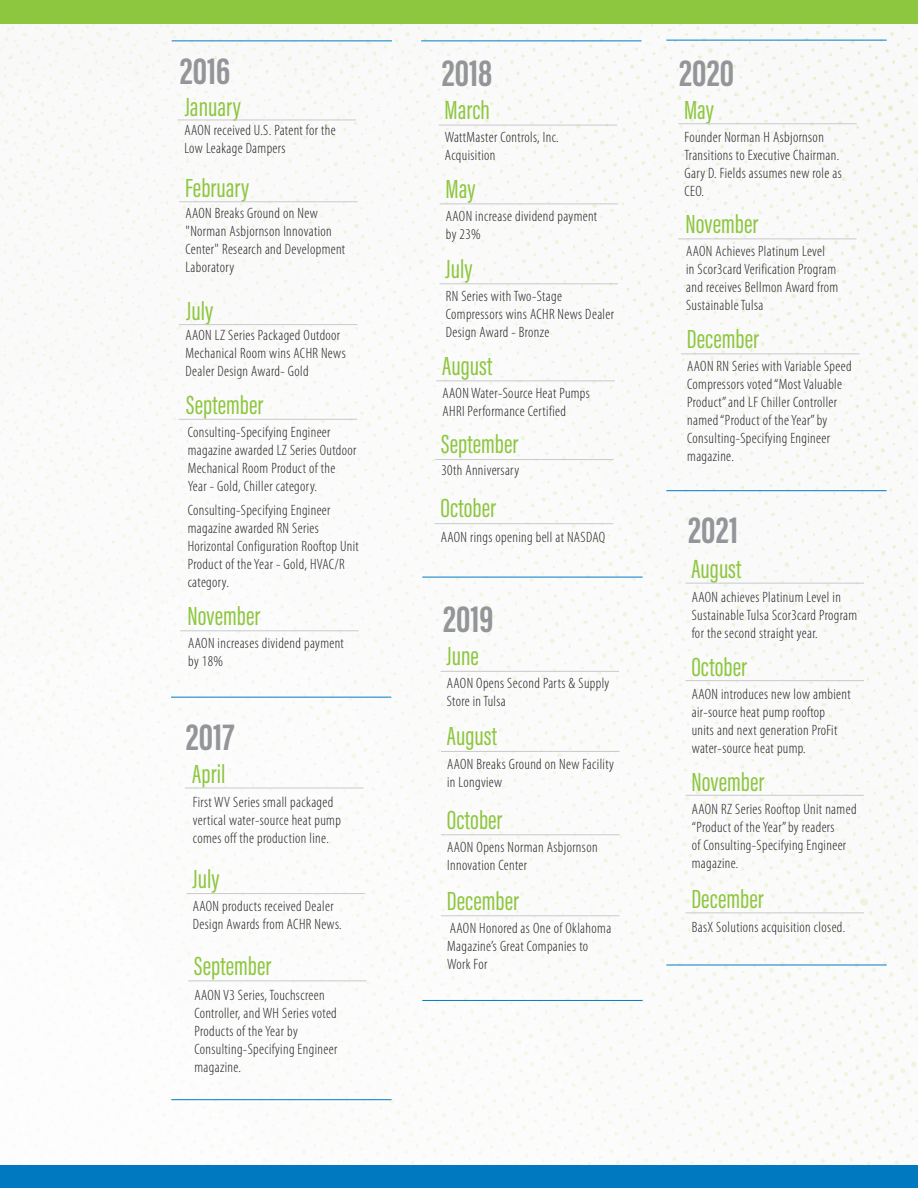
<style>
.page{position:relative;width:918px;height:1188px;background:#fff}
.page>*{position:absolute;margin:0;border:0;box-sizing:border-box;transform-origin:0 0}
.t1{font:700 39px "Acumin Pro Extra Cond";letter-spacing:.005em;color:#939598}
.t2{font:27px "Acumin Pro Extra Cond";color:#8dc63f}
.t3{font:300 condensed 15px/18px "Myriad Pro";letter-spacing:.025em;color:#231f20}
</style>
<div class="page">
<img style="left:0;top:23px;width:918px;height:1142px">
<hr style="left:178px;top:120px;width:178px;height:1px;background:#c9cacc">
<hr style="left:179px;top:201px;width:179px;height:1px;background:#c9cacc">
<hr style="left:179px;top:324px;width:178px;height:1px;background:#c9cacc">
<hr style="left:179px;top:419px;width:178px;height:1px;background:#c9cacc">
<hr style="left:180px;top:630px;width:179px;height:1px;background:#c9cacc">
<hr style="left:185px;top:788px;width:178px;height:1px;background:#c9cacc">
<hr style="left:187px;top:893px;width:178px;height:1px;background:#c9cacc">
<hr style="left:188px;top:981px;width:179px;height:1px;background:#c9cacc">
<hr style="left:439px;top:125px;width:178px;height:1px;background:#c9cacc">
<hr style="left:440px;top:204px;width:178px;height:1px;background:#c9cacc">
<hr style="left:440px;top:283px;width:178px;height:1px;background:#c9cacc">
<hr style="left:436px;top:381px;width:179px;height:1px;background:#c9cacc">
<hr style="left:435px;top:459px;width:179px;height:1px;background:#c9cacc">
<hr style="left:435px;top:523px;width:178px;height:1px;background:#c9cacc">
<hr style="left:441px;top:671px;width:178px;height:1px;background:#c9cacc">
<hr style="left:441px;top:751px;width:178px;height:1px;background:#c9cacc">
<hr style="left:441px;top:834px;width:178px;height:1px;background:#c9cacc">
<hr style="left:441px;top:915px;width:178px;height:1px;background:#c9cacc">
<hr style="left:678px;top:123px;width:179px;height:1px;background:#c9cacc">
<hr style="left:678px;top:238px;width:179px;height:1px;background:#c9cacc">
<hr style="left:681px;top:354px;width:179px;height:1px;background:#c9cacc">
<div style="left:0;top:0;width:918px;height:23px;background:#8dc63f"></div>
<div style="left:0;top:1165px;width:918px;height:23px;background:#0079c1"></div>
<hr style="left:171px;top:697px;width:220px;height:1px;background:#007dc5">
<hr style="left:171px;top:1099px;width:221px;height:1px;background:#007dc5">
<hr style="left:172px;top:40px;width:220px;height:1px;background:#007dc5">
<hr style="left:421px;top:40px;width:221px;height:1px;background:#007dc5">
<hr style="left:422px;top:577px;width:221px;height:1px;background:#007dc5">
<hr style="left:422px;top:1000px;width:221px;height:1px;background:#007dc5">
<hr style="left:666px;top:40px;width:221px;height:1px;background:#007dc5">
<hr style="left:666px;top:490px;width:221px;height:1px;background:#007dc5">
<hr style="left:666px;top:965px;width:221px;height:1px;background:#007dc5">
<hr style="left:685px;top:583px;width:179px;height:1px;background:#c9cacc">
<hr style="left:685px;top:680px;width:179px;height:1px;background:#c9cacc">
<hr style="left:685px;top:795px;width:179px;height:1px;background:#c9cacc">
<hr style="left:685px;top:912px;width:179px;height:1px;background:#c9cacc">
<h1 class="t1" style="left:180px;top:47px;width:52px">2016</h1>
<h2 class="t2" style="left:185px;top:91px;width:58px">January</h2>
<p class="t3" style="left:184px;top:121px;width:153px">AAON received U.S. Patent for the<br>Low Leakage Dampers</p>
<h2 class="t2" style="left:185px;top:172px;width:66px">February</h2>
<p class="t3" style="left:186px;top:204px;width:161px">AAON Breaks Ground on New "Norman Asbjornson Innovation<br>Center" Research and Development<br>Laboratory</p>
<h2 class="t2" style="left:186px;top:294px;width:29px">July</h2>
<p class="t3" style="left:186px;top:326px;width:162px">AAON LZ Series Packaged Outdoor<br>Mechanical Room wins ACHR News<br>Dealer Design Award- Gold</p>
<h2 class="t2" style="left:186px;top:389px;width:79px">September</h2>
<p class="t3" style="left:188px;top:423px;width:170px">Consulting-Specifying Engineer magazine awarded LZ Series Outdoor<br>Mechanical Room Product of the<br>Year - Gold, Chiller category.</p>
<p class="t3" style="left:188px;top:501px;width:173px">Consulting-Specifying Engineer magazine awarded RN Series<br>Horizontal Configuration Rooftop Unit<br>Product of the Year - Gold, HVAC/R category.</p>
<h2 class="t2" style="left:188px;top:600px;width:74px">November</h2>
<p class="t3" style="left:188px;top:633px;width:157px">AAON increases dividend payment by 18%</p>
<h1 class="t1" style="left:186px;top:713px;width:50px">2017</h1>
<h2 class="t2" style="left:192px;top:757px;width:34px">April</h2>
<p class="t3" style="left:193px;top:793px;width:150px">First WV Series small packaged vertical water-source heat pump comes off the production line.</p>
<h2 class="t2" style="left:192px;top:862px;width:29px">July</h2>
<p class="t3" style="left:193px;top:896px;width:150px">AAON products received Dealer<br>Design Awards from ACHR News.</p>
<h2 class="t2" style="left:194px;top:949px;width:79px">September</h2>
<p class="t3" style="left:194px;top:985px;width:144px">AAON V3 Series, Touchscreen<br>Controller, and WH Series voted<br>Products of the Year by<br>Consulting-Specifying Engineer magazine.</p>
<h1 class="t1" style="left:442px;top:49px;width:52px">2018</h1>
<h2 class="t2" style="left:445px;top:94px;width:47px">March</h2>
<p class="t3" style="left:445px;top:128px;width:115px">WattMaster Controls, Inc.<br>Acquisition</p>
<h2 class="t2" style="left:446px;top:172px;width:31px">May</h2>
<p class="t3" style="left:446px;top:207px;width:153px">AAON increase dividend payment by 23%</p>
<h2 class="t2" style="left:445px;top:252px;width:29px">July</h2>
<p class="t3" style="left:446px;top:287px;width:170px">RN Series with Two-Stage<br>Compressors wins ACHR News Dealer<br>Design Award - Bronze</p>
<h2 class="t2" style="left:442px;top:349px;width:52px">August</h2>
<p class="t3" style="left:443px;top:384px;width:149px">AAON Water-Source Heat Pumps<br>AHRI Performance Certified</p>
<h2 class="t2" style="left:441px;top:428px;width:79px">September</h2>
<p class="t3" style="left:441px;top:461px;width:79px">30th Anniversary</p>
<h2 class="t2" style="left:440px;top:492px;width:57px">October</h2>
<p class="t3" style="left:441px;top:528px;width:166px">AAON rings opening bell at NASDAQ</p>
<h1 class="t1" style="left:443px;top:595px;width:52px">2019</h1>
<h2 class="t2" style="left:447px;top:640px;width:34px">June</h2>
<p class="t3" style="left:447px;top:674px;width:164px">AAON Opens Second Parts &amp; Supply<br>Store in Tulsa</p>
<h2 class="t2" style="left:447px;top:720px;width:52px">August</h2>
<p class="t3" style="left:447px;top:755px;width:168px">AAON Breaks Ground on New Facility in Longview</p>
<h2 class="t2" style="left:447px;top:803px;width:57px">October</h2>
<p class="t3" style="left:447px;top:838px;width:152px">AAON Opens Norman Asbjornson<br>Innovation Center</p>
<h2 class="t2" style="left:447px;top:884px;width:74px">December</h2>
<p class="t3" style="left:447px;top:919px;width:166px">AAON Honored as One of Oklahoma<br>Magazine’s Great Companies to<br>Work For</p>
<h1 class="t1" style="left:679px;top:49px;width:57px">2020</h1>
<h2 class="t2" style="left:684px;top:94px;width:31px">May</h2>
<p class="t3" style="left:684px;top:128px;width:159px">Founder Norman H Asbjornson<br>Transitions to Executive Chairman.<br>Gary D. Fields assumes new role as<br>CEO.</p>
<h2 class="t2" style="left:685px;top:208px;width:74px">November</h2>
<p class="t3" style="left:686px;top:242px;width:154px">AAON Achieves Platinum Level<br>in Scor3card Verification Program and receives Bellmon Award from<br>Sustainable Tulsa</p>
<h2 class="t2" style="left:687px;top:322px;width:74px">December</h2>
<p class="t3" style="left:687px;top:357px;width:166px">AAON RN Series with Variable Speed<br>Compressors voted “Most Valuable<br>Product” and LF Chiller Controller named “Product of the Year” by<br>Consulting-Specifying Engineer magazine.</p>
<h1 class="t1" style="left:688px;top:506px;width:52px">2021</h1>
<h2 class="t2" style="left:691px;top:553px;width:52px">August</h2>
<p class="t3" style="left:692px;top:588px;width:167px">AAON achieves Platinum Level in<br>Sustainable Tulsa Scor3card Program for the second straight year.</p>
<h2 class="t2" style="left:691px;top:651px;width:57px">October</h2>
<p class="t3" style="left:692px;top:685px;width:160px">AAON introduces new low ambient air-source heat pump rooftop units and next generation ProFit water-source heat pump.</p>
<h2 class="t2" style="left:691px;top:765px;width:74px">November</h2>
<p class="t3" style="left:692px;top:800px;width:166px">AAON RZ Series Rooftop Unit named “Product of the Year” by readers<br>of Consulting-Specifying Engineer magazine.</p>
<h2 class="t2" style="left:691px;top:883px;width:74px">December</h2>
<p class="t3" style="left:692px;top:917px;width:155px">BasX Solutions acquisition closed.</p>
</div>
